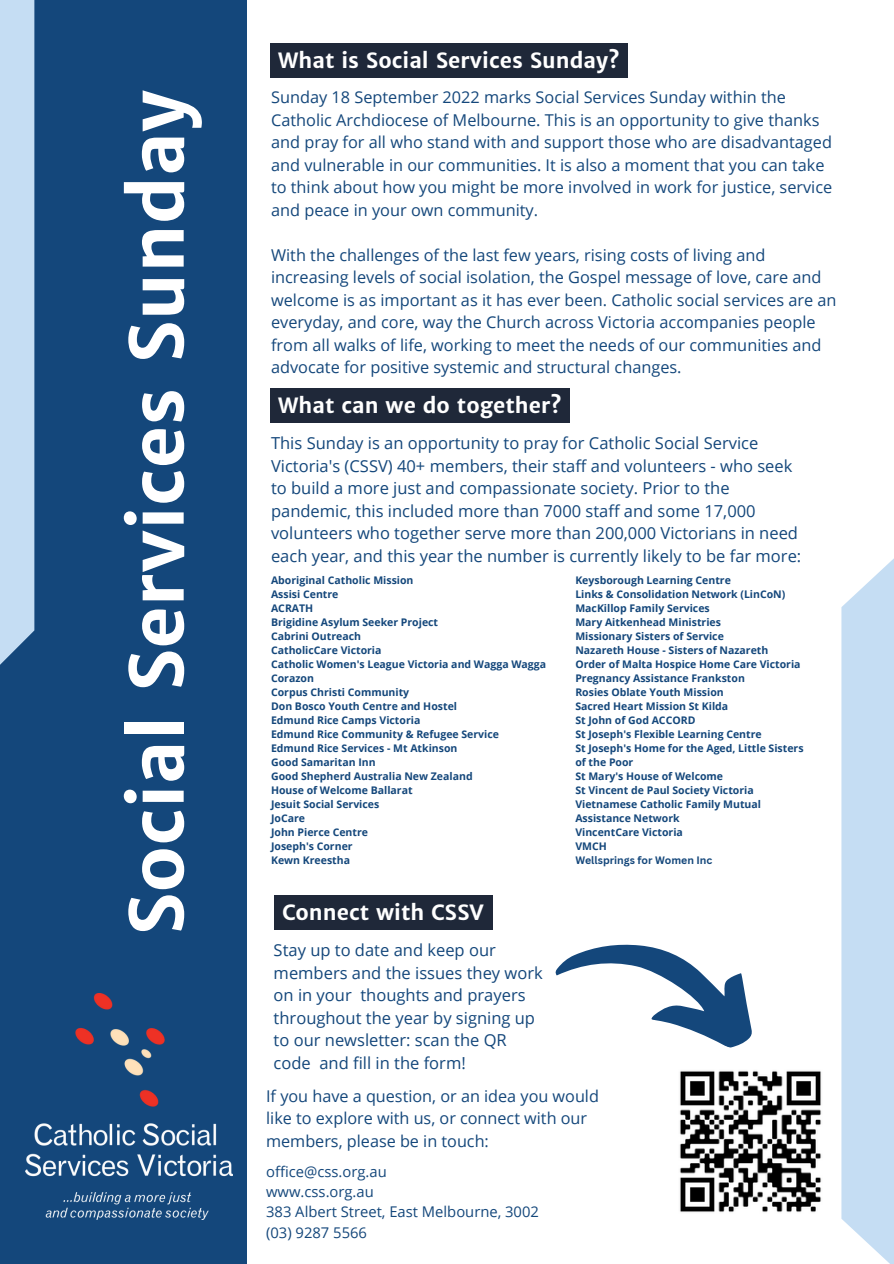
<style>
.page{position:relative;width:894px;height:1264px;background:#fff}
.page>*{position:absolute;margin:0;border:0;box-sizing:border-box;transform-origin:0 0}
.t1{font:700 73.65px "Merriweather Sans";color:#fff}
.t2{font:700 21.15px "Merriweather Sans";color:#fff}
.t3{font:16.5px/22.5px "Open Sans";color:#14477b}
.t4{font:16.35px/22.5px "Open Sans";color:#14477b}
.t5{font:16.2px/22.5px "Open Sans";color:#14477b}
.t6{font:14.7px/20.2px "Open Sans";color:#14477b}
.t7{font:700 10.5px/14px "Open Sans";color:#14477b}
.t8{font:700 10.5px "Canva Sans";color:#14477b}
</style>
<div class="page">
<div style="left:0;top:0;width:247px;height:1263px;background:#14477b"></div>
<div style="left:0;top:0;width:34px;height:665px;background:#c5ddf3"></div>
<svg style="left:841px;top:559px;width:52px;height:704px;background:#c9dff3"></svg>
<img style="left:26px;top:993px;width:206px;height:225px">
<img style="left:680px;top:1071px;width:141px;height:141px">
<svg style="left:555px;top:944px;width:197px;height:104px"></svg>
<div style="left:270px;top:43px;width:357px;height:35px;background:#1f2839"></div>
<div style="left:270px;top:388px;width:299px;height:35px;background:#1f2839"></div>
<div style="left:273px;top:895px;width:219px;height:34px;background:#1f2839"></div>
<h1 class="t1" style="left:111px;top:936px;width:848px;rotate:-90deg">Social Services Sunday</h1>
<h2 class="t2" style="left:278px;top:47px;width:342px">What is Social Services Sunday?</h2>
<p class="t4" style="left:271px;top:85px;width:562px">Sunday 18 September 2022 marks Social Services Sunday within the Catholic Archdiocese of Melbourne. This is an opportunity to give thanks and pray for all who stand with and support those who are disadvantaged and vulnerable in our communities. It is also a moment that you can take to think about how you might be more involved in work for justice, service and peace in your own community.</p>
<p class="t4" style="left:271px;top:243px;width:567px">With the challenges of the last few years, rising costs of living and increasing levels of social isolation, the Gospel message of love, care and welcome is as important as it has ever been. Catholic social services are an everyday, and core, way the Church across Victoria accompanies people from all walks of life, working to meet the needs of our communities and advocate for positive systemic and structural changes.</p>
<h2 class="t2" style="left:278px;top:392px;width:284px">What can we do together?</h2>
<p class="t3" style="left:271px;top:431px;width:531px">This Sunday is an opportunity to pray for Catholic Social Service Victoria's (CSSV) 40+ members, their staff and volunteers - who seek to build a more just and compassionate society. Prior to the pandemic, this included more than 7000 staff and some 17,000 volunteers who together serve more than 200,000 Victorians in need each year, and this year the number is currently likely to be far more:</p>
<p class="t7" style="left:271px;top:572px;width:276px">Aboriginal Catholic Mission<br>Assisi Centre<br>ACRATH<br>Brigidine Asylum Seeker Project<br>Cabrini Outreach<br>CatholicCare Victoria<br>Catholic Women's League Victoria and Wagga Wagga<br>Corazon<br>Corpus Christi Community<br>Don Bosco Youth Centre and Hostel<br>Edmund Rice Camps Victoria<br>Edmund Rice Community &amp; Refugee Service<br>Edmund Rice Services - Mt Atkinson<br>Good Samaritan Inn<br>Good Shepherd Australia New Zealand<br>House of Welcome Ballarat<br>Jesuit Social Services<br>JoCare<br>John Pierce Centre<br>Joseph's Corner<br>Kewn Kreestha</p>
<p class="t7" style="left:575px;top:572px;width:230px">Keysborough Learning Centre<br>Links &amp; Consolidation Network (LinCoN)<br>MacKillop Family Services<br>Mary Aitkenhead Ministries<br>Missionary Sisters of Service<br>Nazareth House - Sisters of Nazareth<br>Order of Malta Hospice Home Care Victoria<br>Pregnancy Assistance Frankston<br>Rosies Oblate Youth Mission<br>Sacred Heart Mission St Kilda<br>St John of God ACCORD<br>St Joseph's Flexible Learning Centre<br>St Joseph's Home for the Aged, Little Sisters of the Poor<br>St Mary's House of Welcome<br>St Vincent de Paul Society Victoria<br>Vietnamese Catholic Family Mutual<br>Assistance Network<br>VincentCare Victoria<br>VMCH</p>
<p class="t8" style="left:575px;top:852px;width:138px">Wellsprings for Women Inc</p>
<h2 class="t2" style="left:282px;top:899px;width:203px">Connect with CSSV</h2>
<h3 class="t3" style="left:273px;top:938px;width:270px">Stay up to date and keep our members and the issues they work on in your thoughts and prayers throughout the year by signing up to our newsletter: scan the QR code and fill in the form!</h3>
<h3 class="t5" style="left:266px;top:1084px;width:334px">If you have a question, or an idea you would like to explore with us, or connect with our members, please be in touch:</h3>
<h3 class="t6" style="left:266px;top:1160px;width:274px">office@css.org.au<br>www.css.org.au<br>383 Albert Street, East Melbourne, 3002 (03) 9287 5566</h3>
</div>
